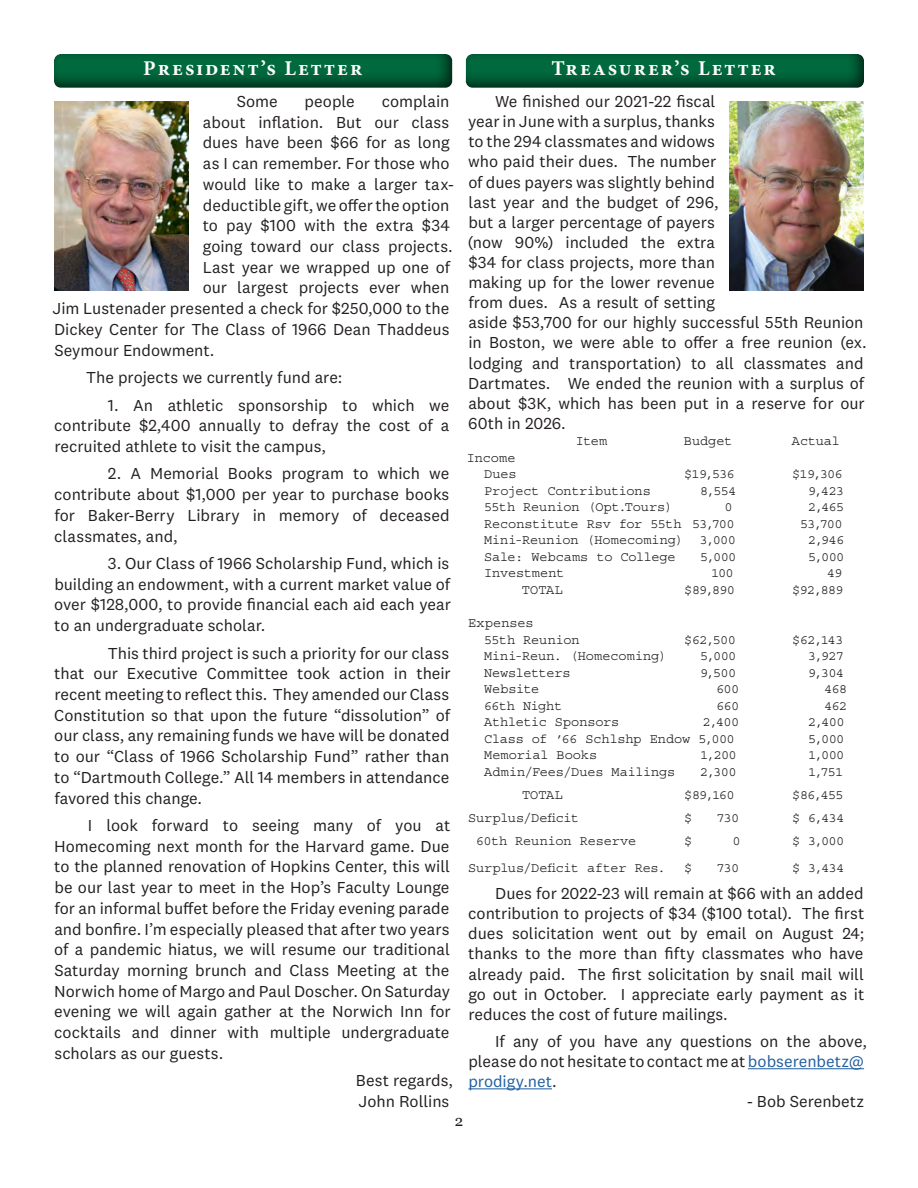
<style>
.page{position:relative;width:918px;height:1188px;background:#fff}
.page>*{position:absolute;margin:0;border:0;box-sizing:border-box;transform-origin:0 0}
.t1{font:700 21px "Minion Pro";letter-spacing:.09em;color:#fff}
.t2{font:16.5px/20.7px "National 2";color:#231f20;text-align:justify}
.t3{font:15px "Georgia";color:#231f20}
.t4{font:13.5px "Courier";letter-spacing:-.01em;color:#231f20}
.t5{font:13.5px "Courier";letter-spacing:-.04em;color:#231f20}
.s1{color:#215e9f}
</style>
<div class="page">
<div style="left:53px;top:53px;width:400px;height:35px;background:#231f20;opacity:.75"></div>
<img style="left:54px;top:101px;width:135px;height:189px">
<div style="left:464px;top:53px;width:401px;height:35px;background:#231f20;opacity:.75"></div>
<img style="left:729px;top:101px;width:135px;height:189px">
<hr style="left:748px;top:1068px;width:116px;height:1px;background:#215e9f">
<hr style="left:468px;top:1088px;width:84px;height:1px;background:#215e9f">
<p class="t1" style="left:143px;top:54px;width:221px">President’s Letter</p>
<p class="t1" style="left:551px;top:54px;width:226px">Treasurer’s Letter</p>
<p class="t2" style="left:237px;top:91px;width:43px">Some</p>
<p class="t2" style="left:305px;top:91px;width:52px">people</p>
<p class="t2" style="left:382px;top:91px;width:69px">complain</p>
<p class="t2" style="left:203px;top:112px;width:248px">about inflation. But our class</p>
<p class="t2" style="left:203px;top:132px;width:248px">dues have been $66 for as long</p>
<p class="t2" style="left:203px;top:153px;width:248px">as I can remember. For those who</p>
<p class="t2" style="left:203px;top:174px;width:253px">would like to make a larger tax-</p>
<p class="t2" style="left:203px;top:194px;width:248px">deductible gift, we offer the option</p>
<p class="t2" style="left:203px;top:215px;width:249px">to pay $100 with the extra $34</p>
<p class="t2" style="left:203px;top:236px;width:251px">going toward our class projects.</p>
<p class="t2" style="left:203px;top:257px;width:249px">Last year we wrapped up one of</p>
<p class="t2" style="left:203px;top:277px;width:248px">our largest projects ever when</p>
<p class="t2" style="left:53px;top:298px;width:398px">Jim Lustenader presented a check for $250,000 to the</p>
<p class="t2" style="left:54px;top:319px;width:397px">Dickey Center for The Class of 1966 Dean Thaddeus</p>
<p class="t2" style="left:54px;top:339px;width:162px">Seymour Endowment.</p>
<p class="t2" style="left:86px;top:367px;width:258px">The projects we currently fund are:</p>
<p class="t2" style="left:54px;top:394px;width:397px;text-indent:54px">1. An athletic sponsorship to which we contribute $2,400 annually to defray the cost of a recruited athlete to visit the campus,</p>
<p class="t2" style="left:54px;top:463px;width:397px;text-indent:54px">2. A Memorial Books program to which we contribute about $1,000 per year to purchase books for Baker-Berry Library in memory of deceased classmates, and,</p>
<p class="t2" style="left:54px;top:553px;width:398px;text-indent:54px">3. Our Class of 1966 Scholarship Fund, which is building an endowment, with a current market value of over $128,000, to provide financial each aid each year to an undergraduate scholar.</p>
<p class="t2" style="left:54px;top:642px;width:398px;text-indent:54px">This third project is such a priority for our class that our Executive Committee took action in their recent meeting to reflect this. They amended our Class Constitution so that upon the future “dissolution” of our class, any remaining funds we have will be donated to our “Class of 1966 Scholarship Fund” rather than to “Dartmouth College.” All 14 members in attendance favored this change.</p>
<p class="t2" style="left:54px;top:815px;width:398px;text-indent:34px">I look forward to seeing many of you at Homecoming next month for the Harvard game. Due to the planned renovation of Hopkins Center, this will be our last year to meet in the Hop’s Faculty Lounge for an informal buffet before the Friday evening parade and bonfire. I’m especially pleased that after two years of a pandemic hiatus, we will resume our traditional Saturday morning brunch and Class Meeting at the Norwich home of Margo and Paul Doscher. On Saturday evening we will again gather at the Norwich Inn for cocktails and dinner with multiple undergraduate scholars as our guests.</p>
<p class="t2" style="left:356px;top:1070px;width:99px">Best regards,</p>
<p class="t2" style="left:359px;top:1091px;width:92px">John Rollins</p>
<p class="t2" style="left:468px;top:91px;width:401px;line-height:20.1px;text-align:left;text-indent:27px">We finished our 2021-22 fiscal<br>year in June with a surplus, thanks<br>to the 294 classmates and widows<br>who paid their dues. The number<br>of dues payers was slightly behind<br>last year and the budget of 296,<br>but a larger percentage of payers<br>(now 90%) included the extra<br>$34 for class projects, more than<br>making up for the lower revenue<br>from dues. As a result of setting<br>aside $53,700 for our highly successful 55th Reunion in Boston, we were able to offer a free reunion (ex. lodging and transportation) to all classmates and Dartmates. We ended the reunion with a surplus of about $3K, which has been put in a reserve for our 60th in 2026.</p>
<p class="t4" style="left:576px;top:435px;width:33px">Item</p>
<p class="t4" style="left:684px;top:435px;width:50px">Budget</p>
<p class="t4" style="left:792px;top:435px;width:50px">Actual</p>
<p class="t4" style="left:467px;top:451px;width:50px">Income</p>
<p class="t4" style="left:484px;top:468px;width:34px">Dues</p>
<p class="t4" style="left:684px;top:468px;width:52px">$19,536</p>
<p class="t4" style="left:792px;top:468px;width:52px">$19,306</p>
<p class="t4" style="left:484px;top:484px;width:168px">Project Contributions</p>
<p class="t4" style="left:700px;top:484px;width:38px">8,554</p>
<p class="t4" style="left:808px;top:484px;width:38px">9,423</p>
<p class="t4" style="left:484px;top:501px;width:190px">55th Reunion (Opt.Tours)</p>
<p class="t4" style="left:724px;top:501px;width:10px">0</p>
<p class="t4" style="left:808px;top:501px;width:38px">2,465</p>
<p class="t4" style="left:484px;top:517px;width:252px">Reconstitute Rsv for 55th 53,700</p>
<p class="t4" style="left:800px;top:517px;width:44px">53,700</p>
<p class="t4" style="left:484px;top:534px;width:253px">Mini-Reunion (Homecoming) 3,000</p>
<p class="t4" style="left:808px;top:534px;width:38px">2,946</p>
<p class="t4" style="left:484px;top:550px;width:193px">Sale: Webcams to College</p>
<p class="t4" style="left:700px;top:550px;width:38px">5,000</p>
<p class="t4" style="left:808px;top:550px;width:38px">5,000</p>
<p class="t4" style="left:484px;top:567px;width:82px">Investment</p>
<p class="t4" style="left:711px;top:567px;width:24px">100</p>
<p class="t4" style="left:827px;top:567px;width:17px">49</p>
<p class="t4" style="left:522px;top:583px;width:42px">TOTAL</p>
<p class="t4" style="left:684px;top:583px;width:53px">$89,890</p>
<p class="t4" style="left:792px;top:583px;width:53px">$92,889</p>
<p class="t4" style="left:468px;top:616px;width:67px">Expenses</p>
<p class="t4" style="left:484px;top:633px;width:97px">55th Reunion</p>
<p class="t4" style="left:684px;top:633px;width:53px">$62,500</p>
<p class="t4" style="left:792px;top:633px;width:53px">$62,143</p>
<p class="t4" style="left:484px;top:649px;width:184px">Mini-Reun. (Homecoming)</p>
<p class="t4" style="left:700px;top:649px;width:38px">5,000</p>
<p class="t4" style="left:808px;top:649px;width:37px">3,927</p>
<p class="t4" style="left:484px;top:666px;width:88px">Newsletters</p>
<p class="t4" style="left:700px;top:666px;width:38px">9,500</p>
<p class="t4" style="left:808px;top:666px;width:38px">9,304</p>
<p class="t4" style="left:484px;top:682px;width:57px">Website</p>
<p class="t4" style="left:716px;top:682px;width:24px">600</p>
<p class="t4" style="left:824px;top:682px;width:24px">468</p>
<p class="t5" style="left:484px;top:699px;width:79px">66th Night</p>
<p class="t4" style="left:716px;top:699px;width:24px">660</p>
<p class="t4" style="left:824px;top:699px;width:24px">462</p>
<p class="t4" style="left:484px;top:715px;width:137px">Athletic Sponsors</p>
<p class="t4" style="left:703px;top:715px;width:38px">2,400</p>
<p class="t4" style="left:808px;top:715px;width:38px">2,400</p>
<p class="t4" style="left:484px;top:732px;width:252px">Class of ’66 Schlshp Endow 5,000</p>
<p class="t4" style="left:808px;top:732px;width:38px">5,000</p>
<p class="t4" style="left:484px;top:748px;width:114px">Memorial Books</p>
<p class="t4" style="left:700px;top:748px;width:38px">1,200</p>
<p class="t4" style="left:808px;top:748px;width:38px">1,000</p>
<p class="t4" style="left:484px;top:765px;width:193px">Admin/Fees/Dues Mailings</p>
<p class="t4" style="left:700px;top:765px;width:38px">2,300</p>
<p class="t4" style="left:808px;top:765px;width:37px">1,751</p>
<p class="t4" style="left:522px;top:788px;width:42px">TOTAL</p>
<p class="t4" style="left:684px;top:788px;width:52px">$89,160</p>
<p class="t4" style="left:792px;top:788px;width:53px">$86,455</p>
<p class="t4" style="left:468px;top:811px;width:113px">Surplus/Deficit</p>
<p class="t4" style="left:684px;top:811px;width:10px">$</p>
<p class="t4" style="left:716px;top:811px;width:24px">730</p>
<p class="t4" style="left:792px;top:811px;width:54px">$ 6,434</p>
<p class="t4" style="left:476px;top:835px;width:162px">60th Reunion Reserve</p>
<p class="t4" style="left:684px;top:835px;width:10px">$</p>
<p class="t4" style="left:733px;top:835px;width:10px">0</p>
<p class="t4" style="left:792px;top:835px;width:54px">$ 3,000</p>
<p class="t4" style="left:468px;top:861px;width:199px">Surplus/Deficit after Res.</p>
<p class="t4" style="left:684px;top:861px;width:10px">$</p>
<p class="t4" style="left:716px;top:861px;width:24px">730</p>
<p class="t4" style="left:792px;top:861px;width:54px">$ 3,434</p>
<p class="t2" style="left:468px;top:883px;width:398px;line-height:20.1px;text-indent:27px">Dues for 2022-23 will remain at $66 with an added contribution to projects of $34 ($100 total). The first dues solicitation went out by email on August 24; thanks to the more than fifty classmates who have already paid. The first solicitation by snail mail will go out in October. I appreciate early payment as it reduces the cost of future mailings.</p>
<p class="t2" style="left:468px;top:1031px;width:400px;line-height:20.1px;text-align:left;text-indent:27px">If any of you have any questions on the above, please do not hesitate to contact me at <span class="s1">bobserenbetz@ prodigy.net</span>.</p>
<p class="t2" style="left:747px;top:1091px;width:119px">- Bob Serenbetz</p>
<p class="t3" style="left:455px;top:1110px;width:10px">2</p>
</div>
